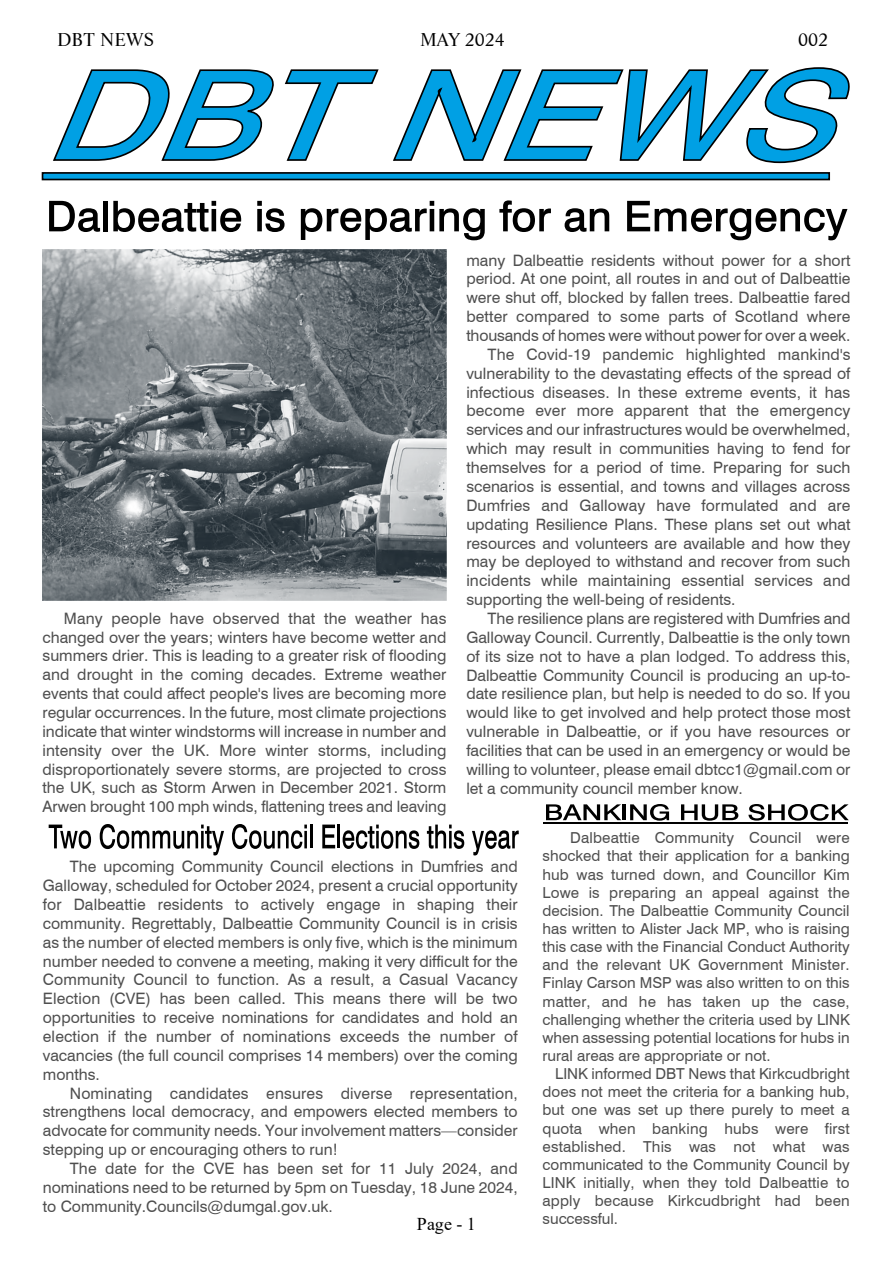
<style>
.page{position:relative;width:893px;height:1263px;background:#fff}
.page>*{position:absolute;margin:0;border:0;box-sizing:border-box;transform-origin:0 0}
.t1{font:18px "Life BT";color:#000}
.t2{font:18px "Times New Roman";color:#000}
.t3{font:15.75px/18.9px "Swiss 721 BT";color:#4f4f4f;text-align:justify}
.t4{font:15.15px/18.1px "Swiss 721 BT";color:#4f4f4f;text-align:justify}
</style>
<div class="page">
<svg style="left:49px;top:201px;width:51px;height:31px"></svg>
<div style="left:103px;top:201px;width:5px;height:30px;background:#000"></div>
<svg style="left:113px;top:201px;width:128px;height:31px"></svg>
<svg style="left:257px;top:201px;width:28px;height:31px"></svg>
<svg style="left:301px;top:201px;width:184px;height:39px"></svg>
<svg style="left:499px;top:200px;width:52px;height:32px"></svg>
<svg style="left:565px;top:208px;width:44px;height:24px"></svg>
<svg style="left:627px;top:201px;width:220px;height:39px"></svg>
<svg style="left:49px;top:824px;width:42px;height:25px"></svg>
<svg style="left:100px;top:824px;width:124px;height:31px"></svg>
<svg style="left:232px;top:824px;width:75px;height:25px"></svg>
<hr style="left:304px;top:831px;width:3px;height:17px;background:#000">
<hr style="left:310px;top:824px;width:2px;height:24px;background:#000">
<svg style="left:322px;top:824px;width:13px;height:24px"></svg>
<hr style="left:338px;top:824px;width:2px;height:24px;background:#000">
<svg style="left:343px;top:824px;width:76px;height:25px"></svg>
<svg style="left:427px;top:824px;width:37px;height:25px"></svg>
<svg style="left:472px;top:830px;width:47px;height:25px"></svg>
<svg style="left:53px;top:69px;width:221px;height:92px"></svg>
<svg style="left:284px;top:69px;width:95px;height:92px"></svg>
<svg style="left:393px;top:67px;width:457px;height:97px"></svg>
<svg style="left:42px;top:172px;width:788px;height:8px;background:#02648e"></svg>
<img style="left:42px;top:249px;width:405px;height:351px">
<svg style="left:546px;top:804px;width:75px;height:16px"></svg>
<hr style="left:623px;top:804px;width:3px;height:16px;background:#000">
<svg style="left:630px;top:804px;width:39px;height:17px"></svg>
<svg style="left:681px;top:804px;width:57px;height:17px"></svg>
<svg style="left:748px;top:804px;width:101px;height:17px"></svg>
<hr style="left:544px;top:822px;width:304px;height:2px;background:#000">
<p class="t1" style="left:57px;top:33px;width:99px">DBT NEWS</p>
<p class="t1" style="left:420px;top:33px;width:86px">MAY 2024</p>
<p class="t1" style="left:798px;top:33px;width:31px">002</p>
<p class="t3" style="left:43px;top:610px;width:405px;text-indent:21px">Many people have observed that the weather has changed over the years; winters have become wetter and summers drier. This is leading to a greater risk of flooding and drought in the coming decades. Extreme weather events that could affect people's lives are becoming more regular occurrences. In the future, most climate projections indicate that winter windstorms will increase in number and intensity over the UK. More winter storms, including disproportionately severe storms, are projected to cross the UK, such as Storm Arwen in December 2021. Storm Arwen brought 100 mph winds, flattening trees and leaving</p>
<p class="t3" style="left:466px;top:252px;width:386px">many Dalbeattie residents without power for a short</p>
<p class="t3" style="left:466px;top:271px;width:386px">period. At one point, all routes in and out of Dalbeattie</p>
<p class="t3" style="left:466px;top:290px;width:386px">were shut off, blocked by fallen trees. Dalbeattie fared</p>
<p class="t3" style="left:466px;top:309px;width:386px">better compared to some parts of Scotland where</p>
<p class="t3" style="left:466px;top:327px;width:386px">thousands of homes were without power for over a week.</p>
<p class="t3" style="left:488px;top:346px;width:364px">The Covid-19 pandemic highlighted mankind's</p>
<p class="t3" style="left:466px;top:365px;width:386px">vulnerability to the devastating effects of the spread of</p>
<p class="t3" style="left:466px;top:384px;width:386px">infectious diseases. In these extreme events, it has</p>
<p class="t3" style="left:466px;top:403px;width:386px">become ever more apparent that the emergency</p>
<p class="t3" style="left:466px;top:422px;width:386px">services and our infrastructures would be overwhelmed,</p>
<p class="t3" style="left:466px;top:441px;width:386px">which may result in communities having to fend for</p>
<p class="t3" style="left:466px;top:459px;width:386px">themselves for a period of time. Preparing for such</p>
<p class="t3" style="left:466px;top:478px;width:386px">scenarios is essential, and towns and villages across</p>
<p class="t3" style="left:466px;top:497px;width:386px">Dumfries and Galloway have formulated and are</p>
<p class="t3" style="left:466px;top:516px;width:386px">updating Resilience Plans. These plans set out what</p>
<p class="t3" style="left:466px;top:535px;width:386px">resources and volunteers are available and how they</p>
<p class="t3" style="left:466px;top:554px;width:386px">may be deployed to withstand and recover from such</p>
<p class="t3" style="left:466px;top:573px;width:386px">incidents while maintaining essential services and</p>
<p class="t3" style="left:466px;top:591px;width:271px">supporting the well-being of residents.</p>
<p class="t3" style="left:488px;top:610px;width:364px">The resilience plans are registered with Dumfries and</p>
<p class="t3" style="left:466px;top:629px;width:386px">Galloway Council. Currently, Dalbeattie is the only town</p>
<p class="t3" style="left:466px;top:648px;width:386px">of its size not to have a plan lodged. To address this,</p>
<p class="t3" style="left:466px;top:667px;width:386px">Dalbeattie Community Council is producing an up-to-</p>
<p class="t3" style="left:466px;top:686px;width:386px">date resilience plan, but help is needed to do so. If you</p>
<p class="t3" style="left:466px;top:705px;width:386px">would like to get involved and help protect those most</p>
<p class="t3" style="left:466px;top:723px;width:386px">vulnerable in Dalbeattie, or if you have resources or</p>
<p class="t3" style="left:466px;top:742px;width:386px">facilities that can be used in an emergency or would be</p>
<p class="t3" style="left:466px;top:761px;width:386px">willing to volunteer, please email dbtcc1@gmail.com or</p>
<p class="t3" style="left:466px;top:780px;width:278px">let a community council member know.</p>
<p class="t3" style="left:43px;top:859px;width:476px;text-indent:27px">The upcoming Community Council elections in Dumfries and Galloway, scheduled for October 2024, present a crucial opportunity for Dalbeattie residents to actively engage in shaping their community. Regrettably, Dalbeattie Community Council is in crisis as the number of elected members is only five, which is the minimum number needed to convene a meeting, making it very difficult for the Community Council to function. As a result, a Casual Vacancy Election (CVE) has been called. This means there will be two opportunities to receive nominations for candidates and hold an election if the number of nominations exceeds the number of vacancies (the full council comprises 14 members) over the coming months.</p>
<p class="t3" style="left:43px;top:1085px;width:476px;text-indent:27px">Nominating candidates ensures diverse representation, strengthens local democracy, and empowers elected members to advocate for community needs. Your involvement matters—consider stepping up or encouraging others to run!</p>
<p class="t3" style="left:43px;top:1160px;width:476px;text-indent:27px">The date for the CVE has been set for 11 July 2024, and nominations need to be returned by 5pm on Tuesday, 18 June 2024, to Community.Councils@dumgal.gov.uk.</p>
<p class="t2" style="left:417px;top:1217px;width:61px">Page - 1</p>
<p class="t4" style="left:543px;top:830px;width:309px;text-indent:28px">Dalbeattie Community Council were shocked that their application for a banking hub was turned down, and Councillor Kim Lowe is preparing an appeal against the decision. The Dalbeattie Community Council has written to Alister Jack MP, who is raising this case with the Financial Conduct Authority and the relevant UK Government Minister.<br>Finlay Carson MSP was also written to on this matter, and he has taken up the case, challenging whether the criteria used by LINK when assessing potential locations for hubs in rural areas are appropriate or not.</p>
<p class="t4" style="left:543px;top:1066px;width:309px;text-indent:13px">LINK informed DBT News that Kirkcudbright does not meet the criteria for a banking hub, but one was set up there purely to meet a quota when banking hubs were first established. This was not what was communicated to the Community Council by LINK initially, when they told Dalbeattie to apply because Kirkcudbright had been successful.</p>
</div>
